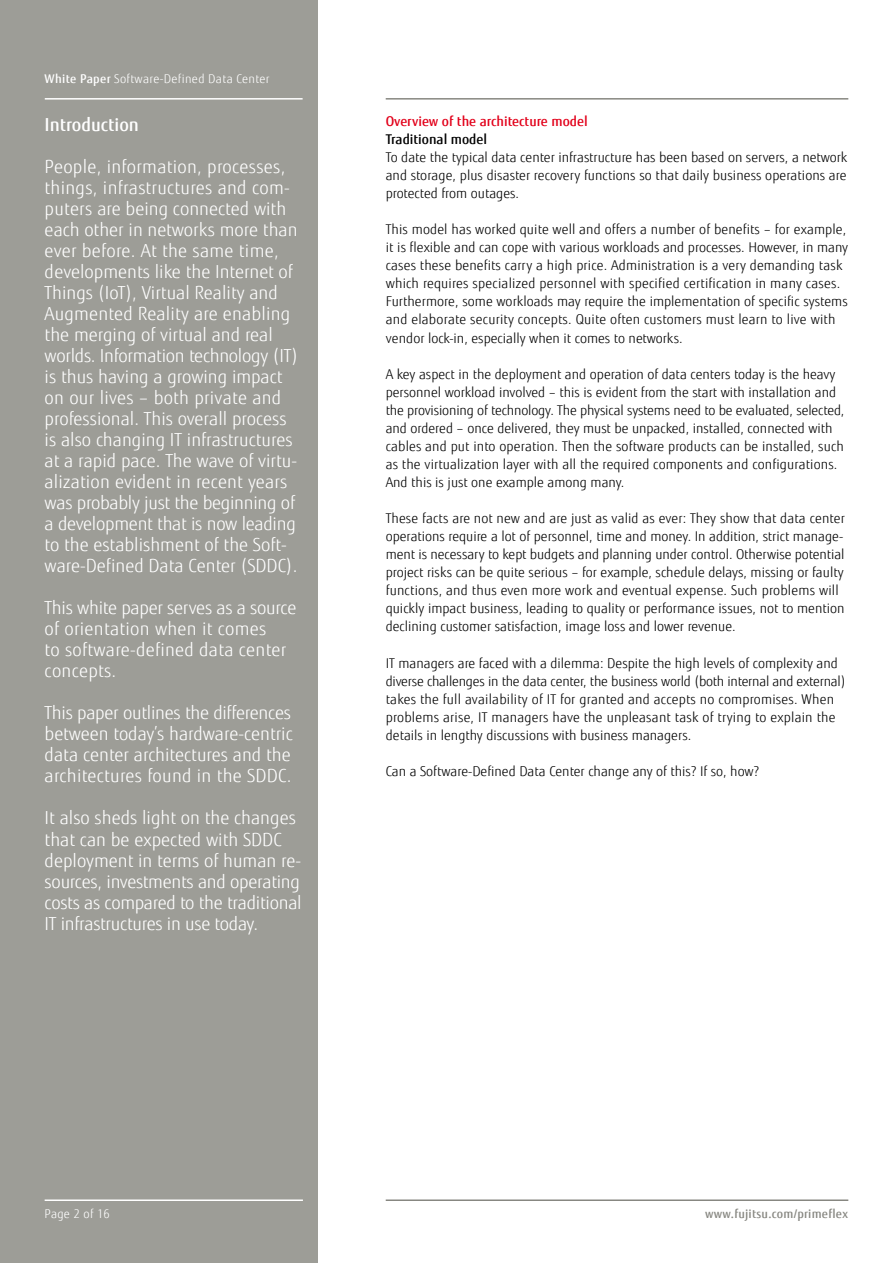
<style>
.page{position:relative;width:893px;height:1263px;background:#fff}
.page>*{position:absolute;margin:0;border:0;box-sizing:border-box;transform-origin:0 0}
.t1{font:300 18px/21px "Fujitsu Sans";color:#fff}
.t2{font:500 18px "Fujitsu Sans";color:#fff}
.t3{font:300 13.5px/18px "Fujitsu Sans";color:#000}
.t4{font:500 13.5px "Fujitsu Sans";color:#e2001a}
.t5{font:500 13.5px "Fujitsu Sans";color:#000}
.t6{font:300 12px "Fujitsu Sans";letter-spacing:.03em;color:#fff}
.t7{font:500 12px "Fujitsu Sans";letter-spacing:.02em;color:#878781}
.s1{font-weight:500}
</style>
<div class="page">
<div style="left:0;top:0;width:317px;height:1263px;background:#9d9d97"></div>
<hr style="left:386px;top:1199px;width:462px;height:2px;background:#878781">
<hr style="left:45px;top:1199px;width:258px;height:2px;background:#fff">
<hr style="left:386px;top:98px;width:462px;height:2px;background:#878781">
<hr style="left:45px;top:98px;width:258px;height:2px;background:#fff">
<p class="t6" style="left:45px;top:72px;width:227px"><span class="s1">White Paper</span> Software-Defined Data Center</p>
<h1 class="t2" style="left:45px;top:113px;width:96px">Introduction</h1>
<p class="t1" style="left:45px;top:157px;width:255px">People, information, processes, things, infrastructures and com&shy;puters are being connected with each other in networks more than ever before. At the same time, developments like the Internet of Things (IoT), Virtual Reality and Augmented Reality are enabling the merging of virtual and real worlds. Information technology (IT) is thus having a growing impact on our lives – both private and professional. This overall process is also changing IT infrastructures at a rapid pace. The wave of virtu&shy;alization evident in recent years was probably just the beginning of a development that is now leading to the establishment of the Soft&shy;ware-Defined Data Center (SDDC).</p>
<h1 class="t1" style="left:45px;top:598px;width:253px">This white paper serves as a source of orientation when it comes<br>to software-defined data center concepts.</h1>
<h1 class="t1" style="left:45px;top:703px;width:250px">This paper outlines the differences between today’s hardware-centric data center architectures and the architectures found in the SDDC.</h1>
<h1 class="t1" style="left:45px;top:808px;width:259px">It also sheds light on the changes that can be expected with SDDC deployment in terms of human re&shy;sources, investments and operating costs as compared to the traditional IT infrastructures in use today.</h1>
<p class="t4" style="left:386px;top:112px;width:203px">Overview of the architecture model</p>
<p class="t5" style="left:386px;top:131px;width:103px">Traditional model</p>
<p class="t3" style="left:386px;top:148px;width:463px;text-align:justify">To date the typical data center infrastructure has been based on servers, a network and storage, plus disaster recovery functions so that daily business operations are protected from outages.</p>
<p class="t3" style="left:386px;top:221px;width:464px">This model has worked quite well and offers a number of benefits – for example, it is flexible and can cope with various workloads and processes. However, in many cases these benefits carry a high price. Administration is a very demanding task which requires specialized personnel with specified certification in many cases.<br>Furthermore, some workloads may require the implementation of specific systems and elaborate security concepts. Quite often customers must learn to live with vendor lock-in, especially when it comes to networks.</p>
<p class="t3" style="left:386px;top:365px;width:460px">A key aspect in the deployment and operation of data centers today is the heavy personnel workload involved – this is evident from the start with installation and the provisioning of technology. The physical systems need to be evaluated, selected, and ordered – once delivered, they must be unpacked, installed, connected with cables and put into operation. Then the software products can be installed, such as the virtualization layer with all the required components and configurations.<br>And this is just one example among many.</p>
<p class="t3" style="left:386px;top:509px;width:461px">These facts are not new and are just as valid as ever: They show that data center operations require a lot of personnel, time and money. In addition, strict manage&shy;ment is necessary to kept budgets and planning under control. Otherwise potential project risks can be quite serious – for example, schedule delays, missing or faulty functions, and thus even more work and eventual expense. Such problems will quickly impact business, leading to quality or performance issues, not to mention declining customer satisfaction, image loss and lower revenue.</p>
<p class="t3" style="left:386px;top:654px;width:462px">IT managers are faced with a dilemma: Despite the high levels of complexity and diverse challenges in the data center, the business world (both internal and external) takes the full availability of IT for granted and accepts no compromises. When problems arise, IT managers have the unpleasant task of trying to explain the details in lengthy discussions with business managers.</p>
<p class="t3" style="left:386px;top:762px;width:375px">Can a Software-Defined Data Center change any of this? If so, how?</p>
<p class="t6" style="left:45px;top:1207px;width:67px">Page 2 of 16</p>
<p class="t7" style="left:705px;top:1206px;width:144px">www.fujitsu.com/primeflex</p>
</div>
